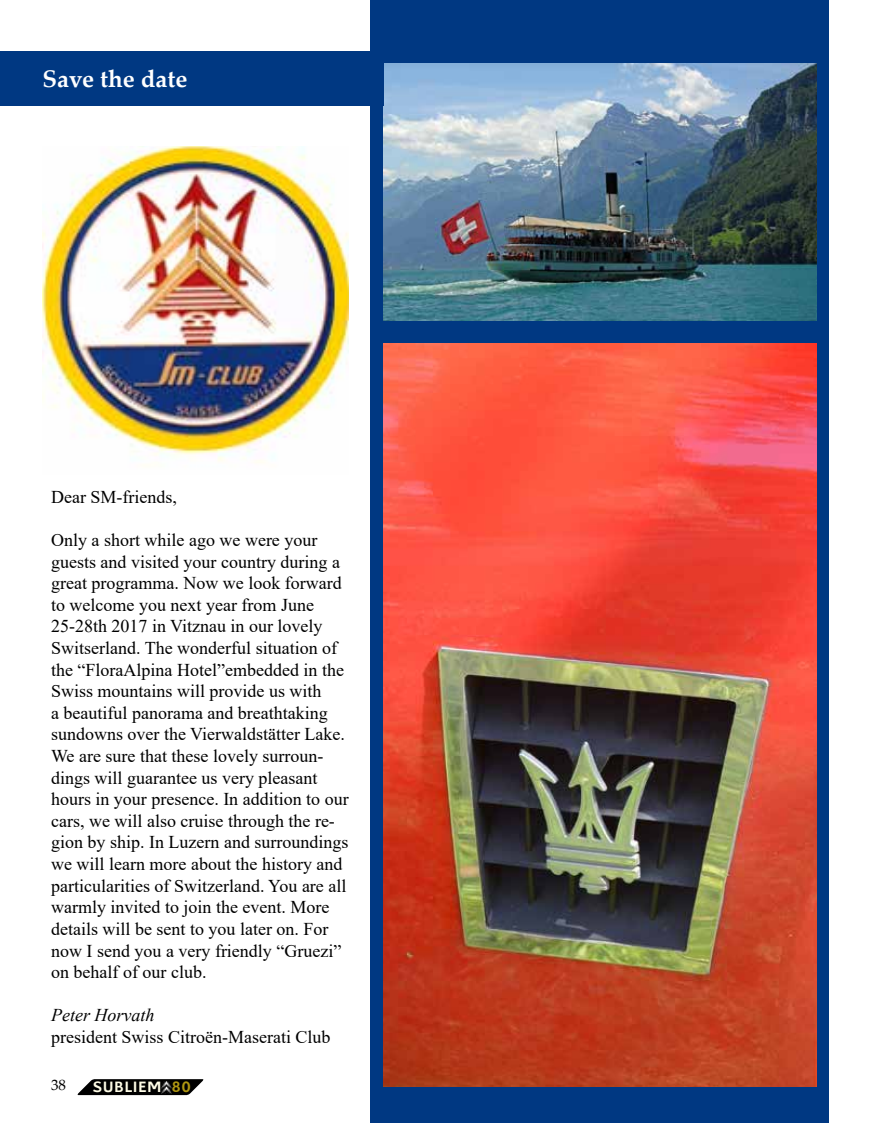
<style>
.page{position:relative;width:893px;height:1123px;background:#fff}
.page>*{position:absolute;margin:0;border:0;box-sizing:border-box;transform-origin:0 0}
.t1{font:700 24px "Palatino Linotype";color:#fff}
.t2{font:18px/21.6px "Times New Roman";color:#000}
.t3{font:italic 18px "Times New Roman";color:#000}
.t4{font:700 16.2px "Citroen";letter-spacing:.07em;color:#fefce6}
.t5{font:15px "Palatino";color:#000}
.s1{color:#af9611}
</style>
<div class="page">
<svg style="left:77px;top:1079px;width:127px;height:16px;background:#242424"></svg>
<div style="left:370px;top:0;width:459px;height:1123px;background:#003882"></div>
<img style="left:383px;top:64px;width:433px;height:256px">
<img style="left:383px;top:343px;width:433px;height:744px">
<img style="left:43px;top:147px;width:306px;height:316px">
<div style="left:0;top:51px;width:383px;height:55px;background:#003882"></div>
<h1 class="t1" style="left:43px;top:62px;width:146px">Save the date</h1>
<p class="t2" style="left:51px;top:485px;width:127px">Dear SM-friends,</p>
<p class="t2" style="left:51px;top:528px;width:299px">Only a short while ago we were your guests and visited your country during a great programma. Now we look forward to welcome you next year from June 25-28th 2017 in Vitznau in our lovely Switserland. The wonderful situation of the “FloraAlpina Hotel”embedded in the Swiss mountains will provide us with<br>a beautiful panorama and breathtaking sundowns over the Vierwaldstätter Lake.<br>We are sure that these lovely surroun&shy;dings will guarantee us very pleasant hours in your presence. In addition to our cars, we will also cruise through the re&shy;gion by ship. In Luzern and surroundings we will learn more about the history and particularities of Switzerland. You are all warmly invited to join the event. More details will be sent to you later on. For now I send you a very friendly “Gruezi” on behalf of our club.</p>
<p class="t3" style="left:51px;top:1003px;width:105px">Peter Horvath</p>
<p class="t2" style="left:51px;top:1025px;width:281px">president Swiss Citroën-Maserati Club</p>
<p class="t5" style="left:51px;top:1076px;width:16px">38</p>
<p class="t4" style="left:93px;top:1076px;width:100px">SUBLIEM <span class="s1">80</span></p>
</div>
